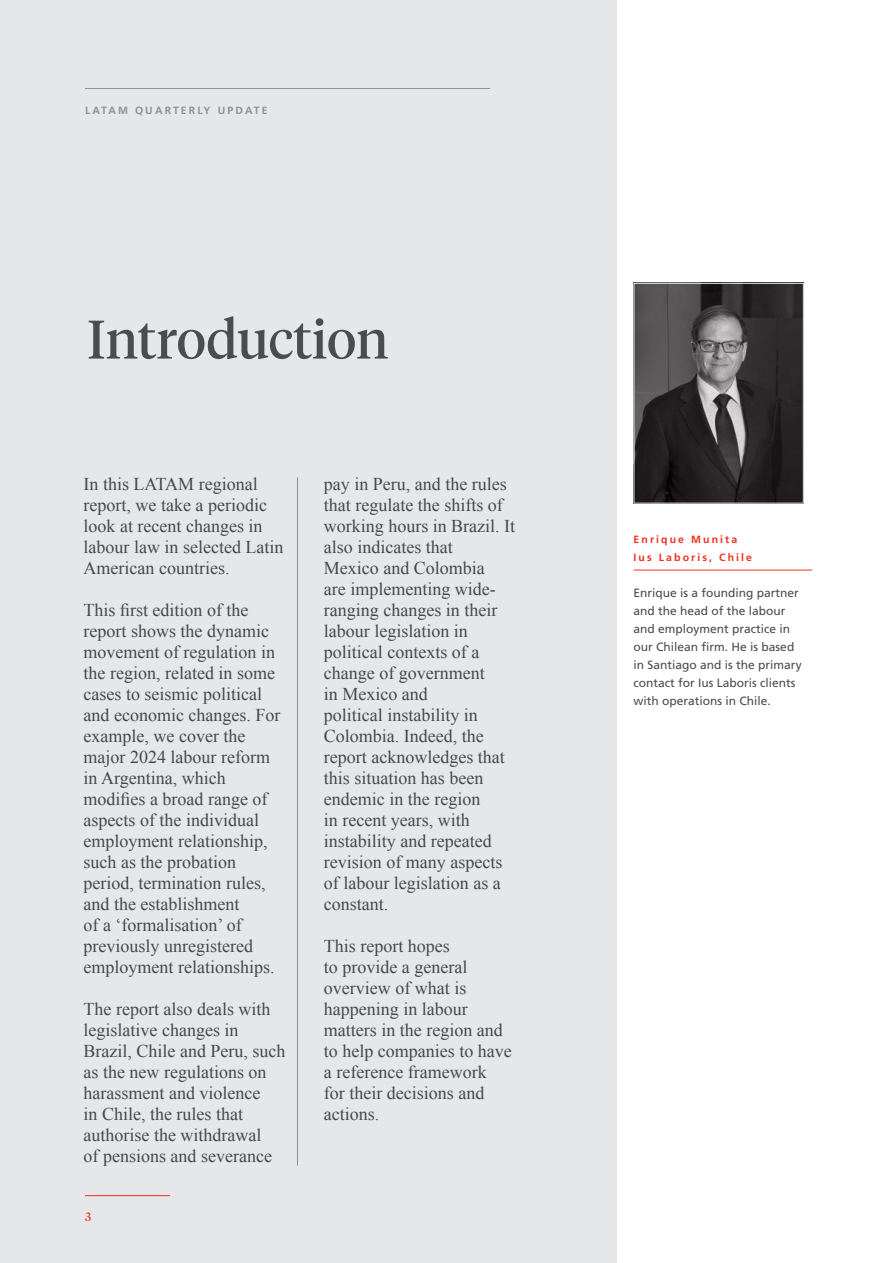
<style>
.page{position:relative;width:893px;height:1263px;background:#fff}
.page>*{position:absolute;margin:0;border:0;box-sizing:border-box;transform-origin:0 0}
.Intro{font:54px "Tiempos Headline Regular";color:#4b4c4d}
.t1{font:18px/21px "Times New Roman";color:#474847}
.Author_description{font:12px/18px "Frutiger LT Std";color:#4b4c4d}
.t2{font:12px "Tiempos Headline Regular";color:#ef3122}
.Author_title{font:700 10.5px/18px "Frutiger LT Std";letter-spacing:.2em;color:#ef3122}
.Page_header{font:700 10.5px "Frutiger LT Std";letter-spacing:.2em;color:#8a9398}
</style>
<div class="page">
<div style="left:0;top:0;width:617px;height:1263px;background:#e6e7e9"></div>
<hr style="left:85px;top:1195px;width:85px;height:1px;background:#ef3122">
<hr style="left:85px;top:88px;width:405px;height:1px;background:#8a9398">
<hr style="left:634px;top:570px;width:178px;height:1px;background:#ef3122">
<img style="left:636px;top:285px;width:166px;height:216px">
<div style="left:634px;top:283px;width:170px;height:220px;border:1px solid #e6e7e9"></div>
<hr style="left:297px;top:477px;width:1px;height:689px;background:#8a9398">
<p class="Page_header" style="left:85px;top:104px;width:184px">LATAM QUARTERLY UPDATE</p>
<p class="Intro" style="left:87px;top:303px;width:303px">Introduction</p>
<p class="t1" style="left:84px;top:473px;width:201px">In this LATAM regional report, we take a periodic look at recent changes in labour law in selected Latin<br>American countries.</p>
<p class="t1" style="left:84px;top:599px;width:198px">This first edition of the report shows the dynamic movement of regulation in the region, related in some cases to seismic political and economic changes. For example, we cover the major 2024 labour reform in Argentina, which modifies a broad range of aspects of the individual employment relationship, such as the probation period, termination rules, and the establishment<br>of a ‘formalisation’ of previously unregistered employment relationships.</p>
<p class="t1" style="left:84px;top:998px;width:203px">The report also deals with legislative changes in<br>Brazil, Chile and Peru, such as the new regulations on harassment and violence<br>in Chile, the rules that authorise the withdrawal<br>of pensions and severance</p>
<p class="t2" style="left:85px;top:1209px;width:8px">3</p>
<p class="t1" style="left:324px;top:473px;width:193px">pay in Peru, and the rules that regulate the shifts of working hours in Brazil. It also indicates that<br>Mexico and Colombia<br>are implementing wide&shy;ranging changes in their labour legislation in political contexts of a change of government<br>in Mexico and<br>political instability in<br>Colombia. Indeed, the report acknowledges that this situation has been endemic in the region<br>in recent years, with instability and repeated revision of many aspects of labour legislation as a constant.</p>
<p class="t1" style="left:324px;top:935px;width:189px">This report hopes<br>to provide a general overview of what is happening in labour matters in the region and to help companies to have a reference framework for their decisions and actions.</p>
<p class="Author_title" style="left:634px;top:530px;width:120px">Enrique Munita<br>Ius Laboris, Chile</p>
<p class="Author_description" style="left:634px;top:584px;width:170px">Enrique is a founding partner and the head of the labour and employment practice in our Chilean firm. He is based in Santiago and is the primary contact for Ius Laboris clients with operations in Chile.</p>
</div>
